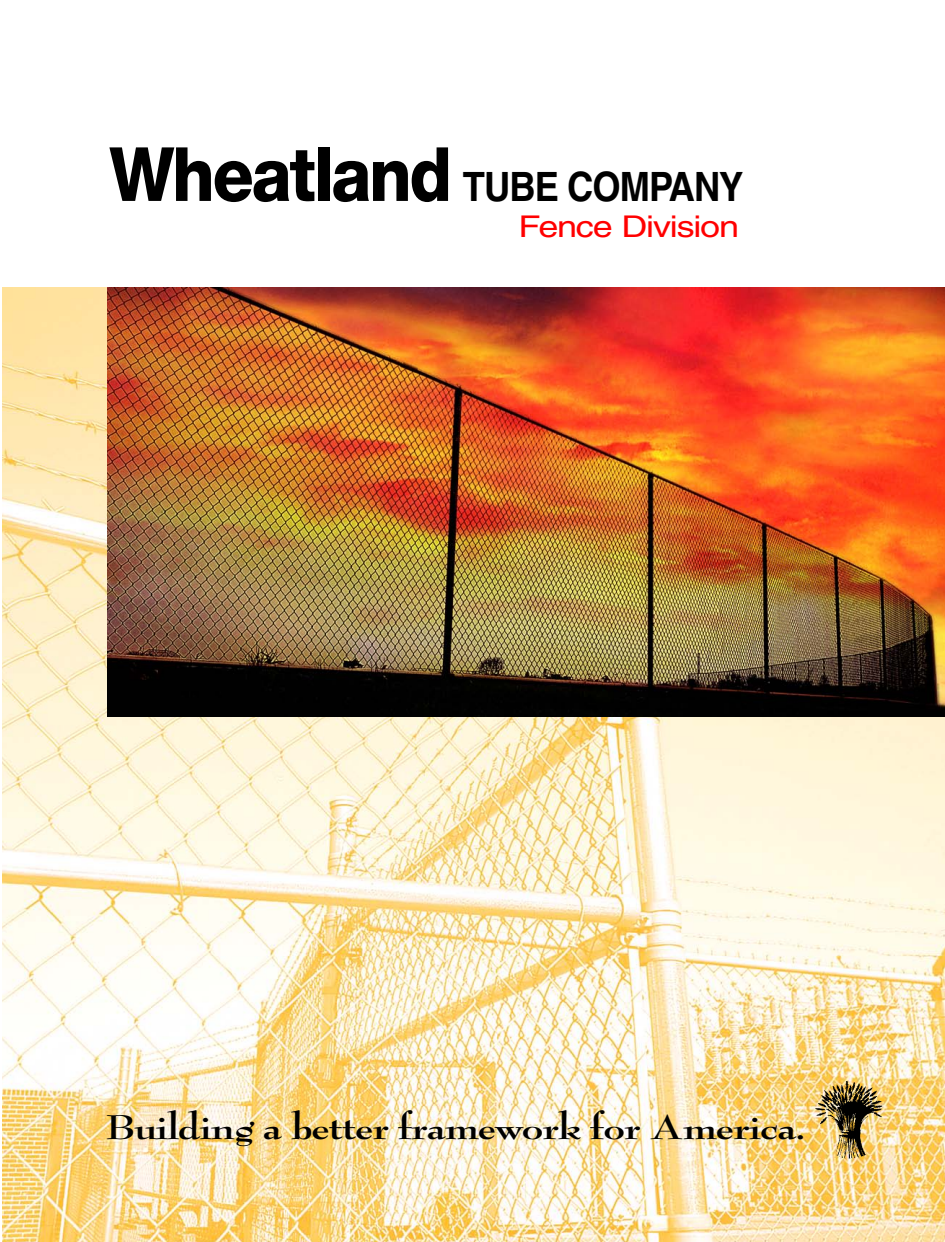
<style>
.page{position:relative;width:945px;height:1242px;background:#fff}
.page>*{position:absolute;margin:0;border:0;box-sizing:border-box;transform-origin:0 0}
.t1{font:700 40.5px "Helvetica";letter-spacing:-.03em;color:#000;scale:.9 1}
.t2{font:700 37.5px "Bernhard Modern";letter-spacing:-.025em;color:#000;scale:1.2 1}
.t3{font:30px "Helvetica";letter-spacing:-.035em;color:#f00;scale:1.2 1}
.s1{font-family:"Helvetica Neue";font-weight:800;font-size:75px}
</style>
<div class="page">
<img style="left:2px;top:288px;width:943px;height:954px">
<img style="left:108px;top:288px;width:837px;height:429px">
<img style="left:811px;top:1082px;width:76px;height:80px">
<p class="t1" style="left:109px;top:171px;width:706px"><span class="s1">Wheatland</span> TUBE COMPANY</p>
<p class="t3" style="left:519px;top:215px;width:185px">Fence Division</p>
<p class="t2" style="left:106px;top:1110px;width:584px">Building a better framework for America.</p>
</div>
